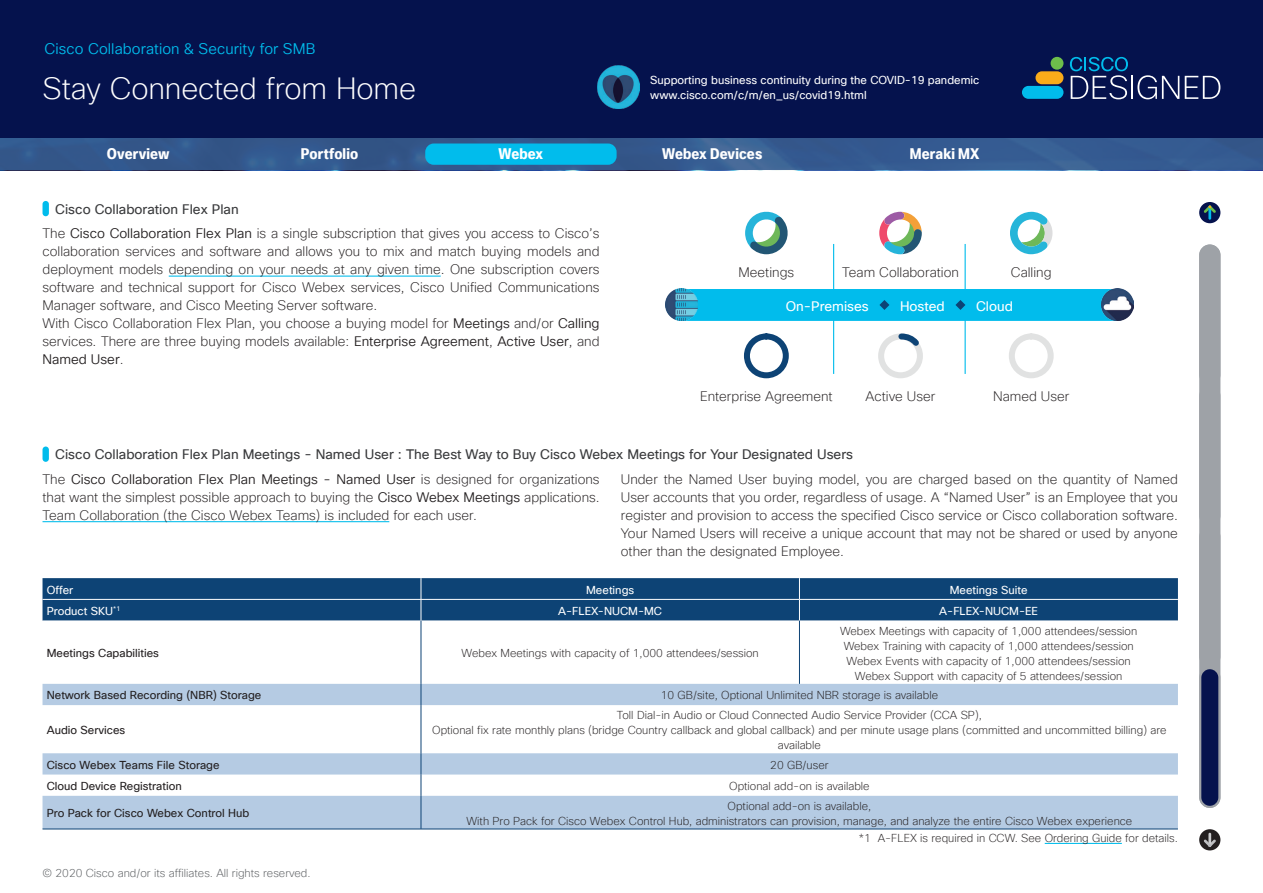
<style>
.page{position:relative;width:1263px;height:893px;background:#fff}
.page>*{position:absolute;margin:0;border:0;box-sizing:border-box;transform-origin:0 0}
.t1{font:200 30px "Cisco Sans TT";letter-spacing:-.005em;color:#fff}
.t2{font:700 condensed 15px "Cisco Sans TT";letter-spacing:.01em;color:#fff}
.t3{font:15px "Cisco Sans TT Light";letter-spacing:.005em;color:#01bcec}
.t4{font:200 13.5px/18px "Cisco Sans TT";color:#231f20}
.t5{font:13.5px "Cisco Sans TT";color:#393a3c}
.t6{font:13.5px "Cisco Sans TT Light";color:#231f20}
.t7{font:13.5px "Cisco Sans TT";color:#fff}
.t8{font:200 11.25px/15px "Cisco Sans TT";color:#231f20;text-align:center}
.t9{font:11.25px/15px "Cisco Sans TT";color:#fff}
.t10{font:11.25px "Cisco Sans TT";color:#231f20}
.t11{font:200 11.25px "Cisco Sans TT";color:#595c5f}
.s1{font-weight:400;color:#393a3c}
.s2{font-family:"Cisco Sans TT Light";font-weight:400}
.s3{font-family:"Cisco Sans TT";font-weight:200}
</style>
<div class="page">
<div style="left:0;top:0;width:1263px;height:170px;background:#05124d"></div>
<div style="left:0;top:138px;width:1263px;height:32px;background:#355b8f"></div>
<svg style="left:1070px;top:57px;width:58px;height:42px"></svg>
<hr style="left:1131px;top:76px;width:2px;height:23px;background:#fff">
<svg style="left:1137px;top:75px;width:42px;height:24px"></svg>
<svg style="left:1185px;top:76px;width:35px;height:23px"></svg>
<div style="left:1050px;top:57px;width:13px;height:13px;background:#6dbe4b;border-radius:50%"></div>
<div style="left:1035px;top:71px;width:28px;height:13px;background:#faab1a;border-radius:6px"></div>
<div style="left:1022px;top:86px;width:41px;height:13px;background:#01bcec;border-radius:6px"></div>
<img style="left:597px;top:66px;width:43px;height:42px">
<hr style="left:169px;top:276px;width:272px;height:1px;background:#01bcec">
<div style="left:43px;top:201px;width:6px;height:15px;background:#01bcec;border-radius:3px"></div>
<hr style="left:43px;top:521px;width:346px;height:1px;background:#01bcec">
<div style="left:43px;top:446px;width:6px;height:16px;background:#01bcec;border-radius:3px"></div>
<svg style="left:43px;top:578px;width:1135px;height:43px;background:#114677"></svg>
<svg style="left:43px;top:621px;width:1135px;height:63px"></svg>
<svg style="left:43px;top:684px;width:1135px;height:145px;fill:#b5cbe3"></svg>
<hr style="left:43px;top:599px;width:378px;height:1px;background:#fff">
<hr style="left:421px;top:599px;width:378px;height:1px;background:#fff">
<svg style="left:421px;top:578px;width:1px;height:43px"></svg>
<hr style="left:799px;top:599px;width:379px;height:1px;background:#fff">
<svg style="left:799px;top:578px;width:1px;height:43px"></svg>
<hr style="left:421px;top:621px;width:1px;height:63px;background:#0d4375">
<hr style="left:799px;top:621px;width:1px;height:63px;background:#0d4375">
<svg style="left:421px;top:684px;width:1px;height:21px"></svg>
<hr style="left:421px;top:705px;width:1px;height:48px;background:#0d4375">
<svg style="left:421px;top:753px;width:1px;height:43px"></svg>
<hr style="left:421px;top:796px;width:1px;height:33px;background:#0d4375">
<hr style="left:43px;top:829px;width:378px;height:1px;background:#0d4375">
<hr style="left:421px;top:829px;width:378px;height:1px;background:#0d4375">
<hr style="left:799px;top:829px;width:379px;height:1px;background:#0d4375">
<hr style="left:833px;top:244px;width:1px;height:130px;background:#01bcec">
<hr style="left:964px;top:244px;width:2px;height:130px;background:#01bcec">
<div style="left:744px;top:333px;width:45px;height:45px;border:6px solid #0d4375;border-radius:50%"></div>
<div style="left:878px;top:333px;width:45px;height:45px;border:6px solid #e1e2e2;border-radius:50%"></div>
<svg style="left:895px;top:333px;width:27px;height:18px"></svg>
<div style="left:1009px;top:333px;width:45px;height:45px;border:6px solid #e1e2e2;border-radius:50%"></div>
<div style="left:697px;top:289px;width:404px;height:32px;background:#01bcec"></div>
<hr style="left:1045px;top:843px;width:77px;height:1px;background:#01bcec">
<div style="left:1199px;top:829px;width:21px;height:21px;background:#231f20;border-radius:50%"></div>
<hr style="left:1208px;top:833px;width:3px;height:14px;background:#cbccce">
<svg style="left:1204px;top:839px;width:12px;height:8px"></svg>
<div style="left:1199px;top:202px;width:21px;height:21px;background:#05124d;border-radius:50%"></div>
<hr style="left:1208px;top:206px;width:3px;height:14px;background:#01bcec">
<svg style="left:1204px;top:205px;width:12px;height:8px"></svg>
<svg style="left:1010px;top:212px;width:42px;height:42px"></svg>
<svg style="left:745px;top:212px;width:43px;height:42px"></svg>
<svg style="left:879px;top:212px;width:43px;height:42px"></svg>
<img style="left:1101px;top:289px;width:32px;height:32px">
<img style="left:665px;top:289px;width:32px;height:32px">
<div style="left:1199px;top:244px;width:21px;height:564px;background:#9ea2a7;border-radius:11px"></div>
<div style="left:1199px;top:244px;width:21px;height:141px;border:2px solid #9ea2a7;border-radius:10px"></div>
<div style="left:1200px;top:668px;width:19px;height:139px;background:#05124d;border-radius:10px"></div>
<div style="left:1199px;top:667px;width:21px;height:141px;border:2px solid #9ea2a7;border-radius:10px"></div>
<div style="left:1199px;top:526px;width:21px;height:141px;border:2px solid #9ea2a7;border-radius:10px"></div>
<div style="left:1199px;top:385px;width:21px;height:141px;border:2px solid #9ea2a7;border-radius:10px"></div>
<div style="left:425px;top:144px;width:192px;height:21px;background:#01bcec;border-radius:9px"></div>
<p class="t3" style="left:45px;top:39px;width:272px">Cisco Collaboration &amp; Security for SMB</p>
<h1 class="t1" style="left:43px;top:69px;width:375px">Stay Connected from Home</h1>
<p class="t9" style="left:650px;top:73px;width:331px">Supporting business continuity during the COVID-19 pandemic www.cisco.com/c/m/en_us/covid19.html</p>
<p class="t2" style="left:107px;top:144px;width:64px">Overview</p>
<p class="t2" style="left:301px;top:144px;width:59px">Portfolio</p>
<p class="t2" style="left:498px;top:144px;width:46px">Webex</p>
<p class="t2" style="left:662px;top:144px;width:102px">Webex Devices</p>
<p class="t2" style="left:910px;top:144px;width:71px">Meraki MX</p>
<p class="t4" style="left:43px;top:197px;width:559px;line-height:24.5px;text-indent:13px"><span class="s1">Cisco Collaboration Flex Plan<br></span>The <span class="s2">Cisco Collaboration Flex Plan</span> is a single subscription that gives you access to Cisco’s</p>
<p class="t4" style="left:43px;top:243px;width:559px">collaboration services and software and allows you to mix and match buying models and deployment models depending on your needs at any given time. One subscription covers software and technical support for Cisco Webex services, Cisco Unified Communications Manager software, and Cisco Meeting Server software.<br>With Cisco Collaboration Flex Plan, you choose a buying model for <span class="s2">Meetings</span> and/or <span class="s2">Calling </span>services. There are three buying models available: <span class="s2">Enterprise Agreement</span>, <span class="s2">Active User</span>, and</p>
<p class="t6" style="left:43px;top:350px;width:83px">Named User<span class="s3">.</span></p>
<p class="t4" style="left:842px;top:263px;width:118px">Team Collaboration</p>
<p class="t4" style="left:1011px;top:263px;width:42px">Calling</p>
<p class="t4" style="left:738px;top:263px;width:57px">Meetings</p>
<p class="t7" style="left:786px;top:297px;width:85px">On-Premises</p>
<p class="t7" style="left:900px;top:297px;width:46px">Hosted</p>
<p class="t7" style="left:976px;top:297px;width:38px">Cloud</p>
<p class="t4" style="left:700px;top:387px;width:134px">Enterprise Agreement</p>
<p class="t4" style="left:866px;top:387px;width:71px">Active User</p>
<p class="t4" style="left:993px;top:387px;width:78px">Named User</p>
<p class="t5" style="left:55px;top:446px;width:799px">Cisco Collaboration Flex Plan Meetings - Named User : The Best Way to Buy Cisco Webex Meetings for Your Designated Users</p>
<p class="t6" style="left:43px;top:470px;width:559px"><span class="s3">The</span> Cisco Collaboration Flex Plan Meetings - Named User <span class="s3">is designed for organizations</span></p>
<p class="t4" style="left:43px;top:488px;width:559px">that want the simplest possible approach to buying the <span class="s2">Cisco Webex Meetings</span> applications.<br>Team Collaboration (the Cisco Webex Teams) is included for each user.</p>
<p class="t4" style="left:621px;top:470px;width:559px;text-align:justify">Under the Named User buying model, you are charged based on the quantity of Named User accounts that you order, regardless of usage. A “Named User” is an Employee that you register and provision to access the specified Cisco service or Cisco collaboration software.<br>Your Named Users will receive a unique account that may not be shared or used by anyone other than the designated Employee.</p>
<p class="t9" style="left:47px;top:582px;width:28px">Offer</p>
<p class="t9" style="left:586px;top:582px;width:50px">Meetings</p>
<p class="t9" style="left:950px;top:582px;width:79px">Meetings Suite</p>
<p class="t9" style="left:47px;top:604px;width:75px">Product SKU<sup>*1</sup></p>
<p class="t9" style="left:558px;top:604px;width:105px">A-FLEX-NUCM-MC</p>
<p class="t9" style="left:939px;top:604px;width:100px">A-FLEX-NUCM-EE</p>
<p class="t10" style="left:47px;top:646px;width:114px">Meetings Capabilities</p>
<p class="t8" style="left:462px;top:646px;width:299px">Webex Meetings with capacity of 1,000 attendees/session</p>
<p class="t8" style="left:840px;top:623px;width:299px">Webex Meetings with capacity of 1,000 attendees/session Webex Training with capacity of 1,000 attendees/session Webex Events with capacity of 1,000 attendees/session Webex Support with capacity of 5 attendees/session</p>
<p class="t10" style="left:47px;top:688px;width:216px">Network Based Recording (NBR) Storage</p>
<p class="t8" style="left:661px;top:688px;width:279px">10 GB/site, Optional Unlimited NBR storage is available</p>
<p class="t10" style="left:47px;top:723px;width:80px">Audio Services</p>
<p class="t8" style="left:432px;top:708px;width:736px">Toll Dial-in Audio or Cloud Connected Audio Service Provider (CCA SP),<br>Optional fix rate monthly plans (bridge Country callback and global callback) and per minute usage plans (committed and uncommitted billing) are available</p>
<p class="t10" style="left:47px;top:757px;width:174px">Cisco Webex Teams File Storage</p>
<p class="t8" style="left:770px;top:758px;width:60px">20 GB/user</p>
<p class="t10" style="left:47px;top:779px;width:136px">Cloud Device Registration</p>
<p class="t8" style="left:729px;top:779px;width:142px">Optional add-on is available</p>
<p class="t10" style="left:47px;top:806px;width:204px">Pro Pack for Cisco Webex Control Hub</p>
<p class="t8" style="left:466px;top:799px;width:667px">Optional add-on is available,<br>With Pro Pack for Cisco Webex Control Hub, administrators can provision, manage, and analyze the entire Cisco Webex experience</p>
<p class="t11" style="left:43px;top:865px;width:270px">© 2020 Cisco and/or its affiliates. All rights reserved.</p>
<p class="t8" style="left:859px;top:831px;width:320px">*1 A-FLEX is required in CCW. See Ordering Guide for details.</p>
</div>
